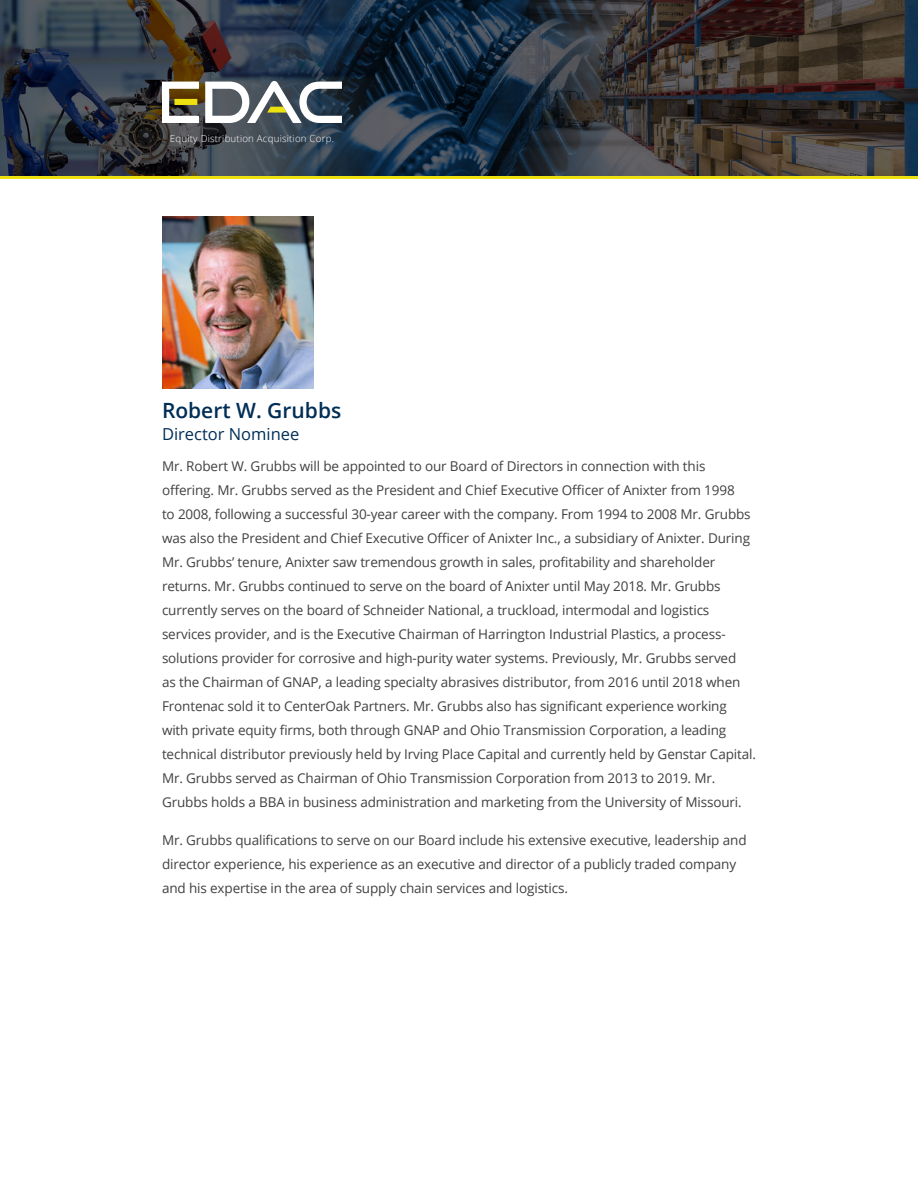
<style>
.page{position:relative;width:918px;height:1188px;background:#fff}
.page>*{position:absolute;margin:0;border:0;box-sizing:border-box;transform-origin:0 0}
.t1{font:600 21px "Open Sans";color:#002e56}
.t2{font:16.5px "Open Sans";color:#002e56}
.t3{font:13.5px/24px "Open Sans";letter-spacing:-.01em;color:#414042}
.t4{font:300 9.75px "Open Sans";letter-spacing:.02em;color:#fff}
</style>
<div class="page">
<svg style="left:0;top:175px;width:918px;height:4px;background:#beb71d"></svg>
<img style="left:0;top:0;width:918px;height:175px">
<svg style="left:162px;top:82px;width:37px;height:41px"></svg>
<div style="left:174px;top:99px;width:23px;height:6px;background:#ede112"></div>
<svg style="left:205px;top:81px;width:137px;height:42px"></svg>
<img style="left:162px;top:216px;width:152px;height:172px">
<p class="t4" style="left:170px;top:132px;width:165px">Equity Distribution Acquisition Corp.</p>
<p class="t1" style="left:162px;top:396px;width:181px">Robert W. Grubbs</p>
<p class="t2" style="left:162px;top:423px;width:139px">Director Nominee</p>
<p class="t3" style="left:162px;top:454px;width:596px">Mr. Robert W. Grubbs will be appointed to our Board of Directors in connection with this offering. Mr. Grubbs served as the President and Chief Executive Officer of Anixter from 1998<br>to 2008, following a successful 30-year career with the company. From 1994 to 2008 Mr. Grubbs was also the President and Chief Executive Officer of Anixter Inc., a subsidiary of Anixter. During Mr. Grubbs’ tenure, Anixter saw tremendous growth in sales, profitability and shareholder returns. Mr. Grubbs continued to serve on the board of Anixter until May 2018. Mr. Grubbs currently serves on the board of Schneider National, a truckload, intermodal and logistics services provider, and is the Executive Chairman of Harrington Industrial Plastics, a process&shy;solutions provider for corrosive and high-purity water systems. Previously, Mr. Grubbs served<br>as the Chairman of GNAP, a leading specialty abrasives distributor, from 2016 until 2018 when Frontenac sold it to CenterOak Partners. Mr. Grubbs also has significant experience working with private equity firms, both through GNAP and Ohio Transmission Corporation, a leading technical distributor previously held by Irving Place Capital and currently held by Genstar Capital.<br>Mr. Grubbs served as Chairman of Ohio Transmission Corporation from 2013 to 2019. Mr.<br>Grubbs holds a BBA in business administration and marketing from the University of Missouri.</p>
<p class="t3" style="left:162px;top:827px;width:586px">Mr. Grubbs qualifications to serve on our Board include his extensive executive, leadership and director experience, his experience as an executive and director of a publicly traded company and his expertise in the area of supply chain services and logistics.</p>
</div>
